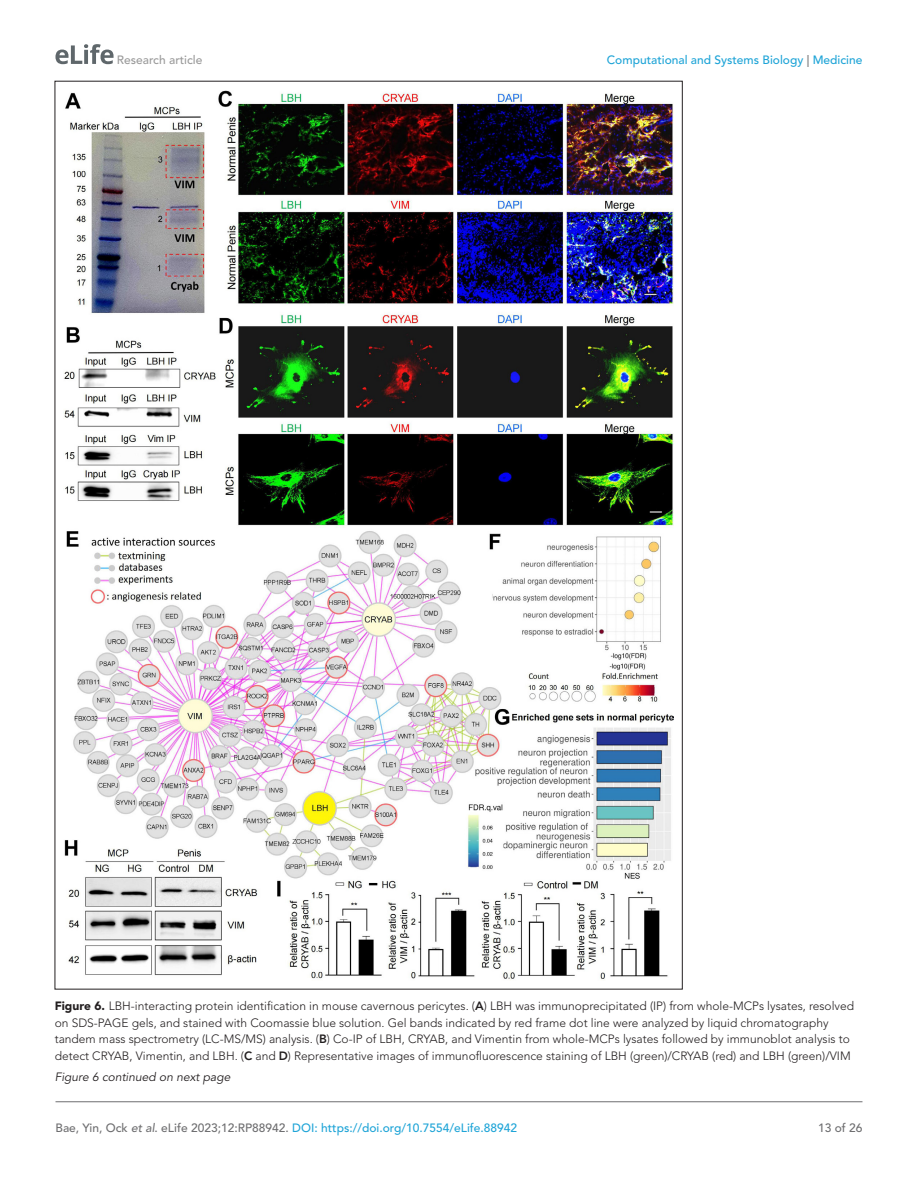
<style>
.page{position:relative;width:918px;height:1188px;background:#fff}
.page>*{position:absolute;margin:0;border:0;box-sizing:border-box;transform-origin:0 0}
.t1{font:300 12px/16.5px "Avenir LT Std";color:#231f20}
.t2{font:500 12px "Avenir LT Std";color:#1ea4d7}
.t3{font:italic 12px "Avenir LT Std";color:#231f20}
.t4{font:500 12px "Avenir LT Std";color:#9a9a9a}
.t5{font:500 12px "Avenir LT Std";color:#6e6e70}
.s1{color:#6e6e70}
.s2{font-weight:900}
.s3{font-weight:800}
.s4{font-style:italic;color:#6e6e70}
</style>
<div class="page">
<svg style="left:55px;top:44px;width:59px;height:20px"></svg>
<hr style="left:56px;top:1101px;width:806px;height:1px;background:#6e6e70">
<img style="left:64px;top:90px;width:609px;height:890px">
<p class="t4" style="left:117px;top:53px;width:87px">Research article</p>
<p class="t2" style="left:607px;top:53px;width:257px">Computational and Systems Biology <span class="s1">|</span> Medicine</p>
<p class="t1" style="left:55px;top:998px;width:801px"><span class="s2">Figure 6.</span> LBH-interacting protein identification in mouse cavernous pericytes. (<span class="s3">A</span>) LBH was immunoprecipitated (IP) from whole-MCPs lysates, resolved on SDS-PAGE gels, and stained with Coomassie blue solution. Gel bands indicated by red frame dot line were analyzed by liquid chromatography tandem mass spectrometry (LC-MS/MS) analysis. (<span class="s3">B</span>) Co-IP of LBH, CRYAB, and Vimentin from whole-MCPs lysates followed by immunoblot analysis to detect CRYAB, Vimentin, and LBH. (<span class="s3">C</span> and <span class="s3">D</span>) Representative images of immunofluorescence staining of LBH (green)/CRYAB (red) and LBH (green)/VIM</p>
<p class="t3" style="left:55px;top:1070px;width:177px">Figure 6 continued on next page</p>
<p class="t2" style="left:56px;top:1121px;width:463px"><span class="s1">Bae, Yin, Ock</span> <span class="s4">et al</span><span class="s1">. eLife 2023;12:RP88942.</span> DOI: https://doi.org/10.7554/eLife.88942</p>
<p class="t5" style="left:818px;top:1121px;width:46px">13 of 26</p>
</div>
